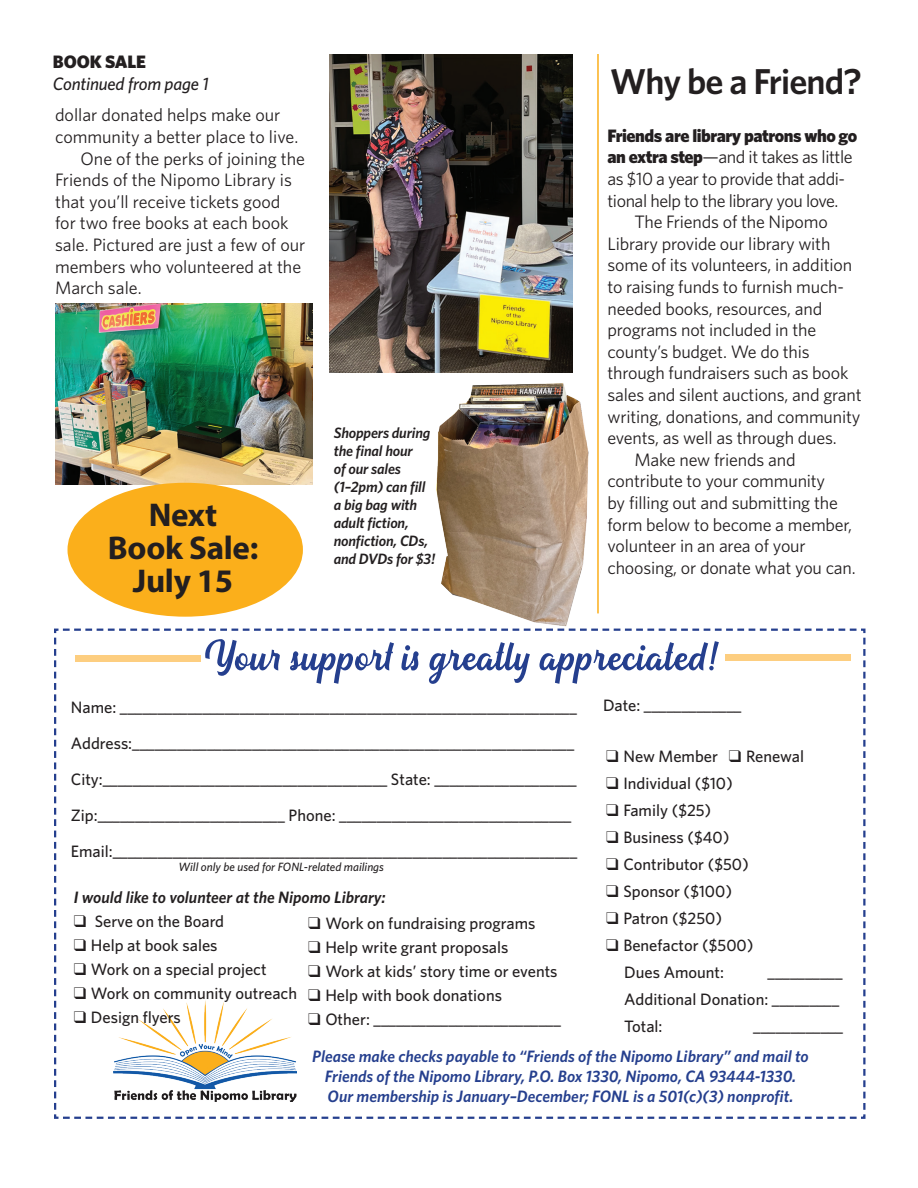
<style>
.page{position:relative;width:918px;height:1188px;background:#fff}
.page>*{position:absolute;margin:0;border:0;box-sizing:border-box;transform-origin:0 0}
.t1{font:600 36px "Whitney";letter-spacing:-.025em;color:#231f20}
.t2{font:700 33px/33px "Myriad Pro";letter-spacing:-.01em;color:#231f20;text-align:center}
.t3{font:18px "Whitney";letter-spacing:-.01em;color:#231f20}
.t4{font:900 18px "Whitney";letter-spacing:-.025em;color:#231f20}
.t5{font:italic 500 18px "Whitney";letter-spacing:-.01em;color:#231f20}
.t6{font:500 16.5px/27px "Whitney";color:#231f20}
.t7{font:italic 600 16.5px/19.8px "Whitney";color:#253f8e;text-align:center}
.t8{font:italic 600 16.5px "Whitney";color:#231f20}
.t9{font:italic 600 15px/18px "Whitney";letter-spacing:-.01em;color:#231f20}
.t10{font:italic 500 12px "Whitney";color:#231f20}
.s1{font-weight:900}
</style>
<div class="page">
<svg style="left:54px;top:628px;width:812px;height:491px"></svg>
<svg style="left:205px;top:639px;width:514px;height:45px"></svg>
<div style="left:76px;top:655px;width:125px;height:7px;background:#fdce80"></div>
<div style="left:725px;top:654px;width:125px;height:7px;background:#fdce80"></div>
<img style="left:329px;top:54px;width:244px;height:318px">
<img style="left:55px;top:303px;width:257px;height:182px">
<img style="left:413px;top:365px;width:194px;height:269px">
<hr style="left:597px;top:54px;width:2px;height:559px;background:#fbaf1b">
<div style="left:68px;top:483px;width:235px;height:134px;background:#fbaf1b;border-radius:50%"></div>
<p class="t4" style="left:53px;top:50px;width:95px">BOOK SALE</p>
<p class="t5" style="left:53px;top:72px;width:157px">Continued from page 1</p>
<p class="t3" style="left:55px;top:103px;width:227px">dollar donated helps make our</p>
<p class="t3" style="left:55px;top:125px;width:245px">community a better place to live.</p>
<p class="t3" style="left:81px;top:146px;width:226px">One of the perks of joining the</p>
<p class="t3" style="left:55px;top:168px;width:238px">Friends of the Nipomo Library is</p>
<p class="t3" style="left:55px;top:190px;width:227px">that you’ll receive tickets good</p>
<p class="t3" style="left:55px;top:211px;width:235px">for two free books at each book</p>
<p class="t3" style="left:55px;top:233px;width:252px">sale. Pictured are just a few of our</p>
<p class="t3" style="left:55px;top:254px;width:248px">members who volunteered at the</p>
<p class="t3" style="left:55px;top:276px;width:88px">March sale.</p>
<h2 class="t2" style="left:108px;top:497px;width:152px">Next<br>Book Sale:<br>July 15</h2>
<p class="t9" style="left:334px;top:423px;width:103px">Shoppers during the final hour<br>of our sales (1–2pm) can fill a big bag with adult fiction, nonfiction, CDs, and DVDs for $3!</p>
<h1 class="t1" style="left:610px;top:57px;width:253px">Why be a Friend?</h1>
<p class="t4" style="left:608px;top:123px;width:251px">Friends are library patrons who go</p>
<p class="t3" style="left:608px;top:145px;width:247px"><span class="s1">an extra step</span>—and it takes as little</p>
<p class="t3" style="left:608px;top:167px;width:239px">as $10 a year to provide that addi-</p>
<p class="t3" style="left:608px;top:188px;width:233px">tional help to the library you love.</p>
<p class="t3" style="left:634px;top:210px;width:195px">The Friends of the Nipomo</p>
<p class="t3" style="left:608px;top:232px;width:224px">Library provide our library with</p>
<p class="t3" style="left:608px;top:253px;width:246px">some of its volunteers, in addition</p>
<p class="t3" style="left:608px;top:275px;width:238px">to raising funds to furnish much-</p>
<p class="t3" style="left:608px;top:296px;width:216px">needed books, resources, and</p>
<p class="t3" style="left:608px;top:318px;width:210px">programs not included in the</p>
<p class="t3" style="left:608px;top:340px;width:204px">county’s budget. We do this</p>
<p class="t3" style="left:608px;top:361px;width:242px">through fundraisers such as book</p>
<p class="t3" style="left:608px;top:383px;width:256px">sales and silent auctions, and grant</p>
<p class="t3" style="left:608px;top:404px;width:254px">writing, donations, and community</p>
<p class="t3" style="left:608px;top:426px;width:231px">events, as well as through dues.</p>
<p class="t3" style="left:634px;top:448px;width:163px">Make new friends and</p>
<p class="t3" style="left:608px;top:469px;width:219px">contribute to your community</p>
<p class="t3" style="left:608px;top:491px;width:232px">by filling out and submitting the</p>
<p class="t3" style="left:608px;top:512px;width:246px">form below to become a member,</p>
<p class="t3" style="left:608px;top:534px;width:200px">volunteer in an area of your</p>
<p class="t3" style="left:608px;top:556px;width:250px">choosing, or donate what you can.</p>
<p class="t6" style="left:71px;top:693px;width:507px">Name: _____________________________________________________________</p>
<p class="t6" style="left:603px;top:691px;width:140px">Date: _____________</p>
<p class="t6" style="left:71px;top:725px;width:508px;line-height:36px">Address:___________________________________________________________ City:______________________________________ State: ___________________ Zip:_________________________ Phone: _______________________________ Email:______________________________________________________________</p>
<p class="t10" style="left:179px;top:859px;width:207px">Will only be used for FONL-related mailings</p>
<p class="t8" style="left:74px;top:886px;width:313px">I would like to volunteer at the Nipomo Library:</p>
<p class="t6" style="left:74px;top:908px;width:152px">❑ Serve on the Board</p>
<p class="t6" style="left:74px;top:932px;width:145px">❑ Help at book sales</p>
<p class="t6" style="left:74px;top:956px;width:194px">❑ Work on a special project</p>
<p class="t6" style="left:74px;top:980px;width:225px">❑ Work on community outreach</p>
<p class="t6" style="left:74px;top:1004px;width:109px">❑ Design flyers</p>
<p class="t6" style="left:606px;top:742px;width:199px">❑ New Member ❑ Renewal</p>
<p class="t6" style="left:606px;top:769px;width:128px">❑ Individual ($10)</p>
<p class="t6" style="left:606px;top:796px;width:107px">❑ Family ($25)</p>
<p class="t6" style="left:606px;top:823px;width:125px">❑ Business ($40)</p>
<p class="t6" style="left:606px;top:850px;width:144px">❑ Contributor ($50)</p>
<p class="t6" style="left:606px;top:877px;width:127px">❑ Sponsor ($100)</p>
<p class="t6" style="left:606px;top:904px;width:117px">❑ Patron ($250)</p>
<p class="t6" style="left:624px;top:931px;width:131px;text-indent:-18px">❑ Benefactor ($500)<br>Dues Amount:</p>
<p class="t6" style="left:624px;top:958px;width:220px;text-indent:143px">__________<br>Additional Donation: _________<br>Total:</p>
<p class="t6" style="left:753px;top:1012px;width:91px">____________</p>
<p class="t7" style="left:312px;top:1046px;width:498px">Please make checks payable to “Friends of the Nipomo Library” and mail to<br>Friends of the Nipomo Library, P.O. Box 1330, Nipomo, CA 93444-1330.<br>Our membership is January–December; FONL is a 501(c)(3) nonprofit.</p>
<p class="t6" style="left:308px;top:910px;width:229px">❑ Work on fundraising programs</p>
<p class="t6" style="left:308px;top:934px;width:202px">❑ Help write grant proposals</p>
<p class="t6" style="left:308px;top:958px;width:251px">❑ Work at kids’ story time or events</p>
<p class="t6" style="left:308px;top:982px;width:195px">❑ Help with book donations</p>
<p class="t6" style="left:308px;top:1006px;width:254px">❑ Other: _________________________</p>
</div>
